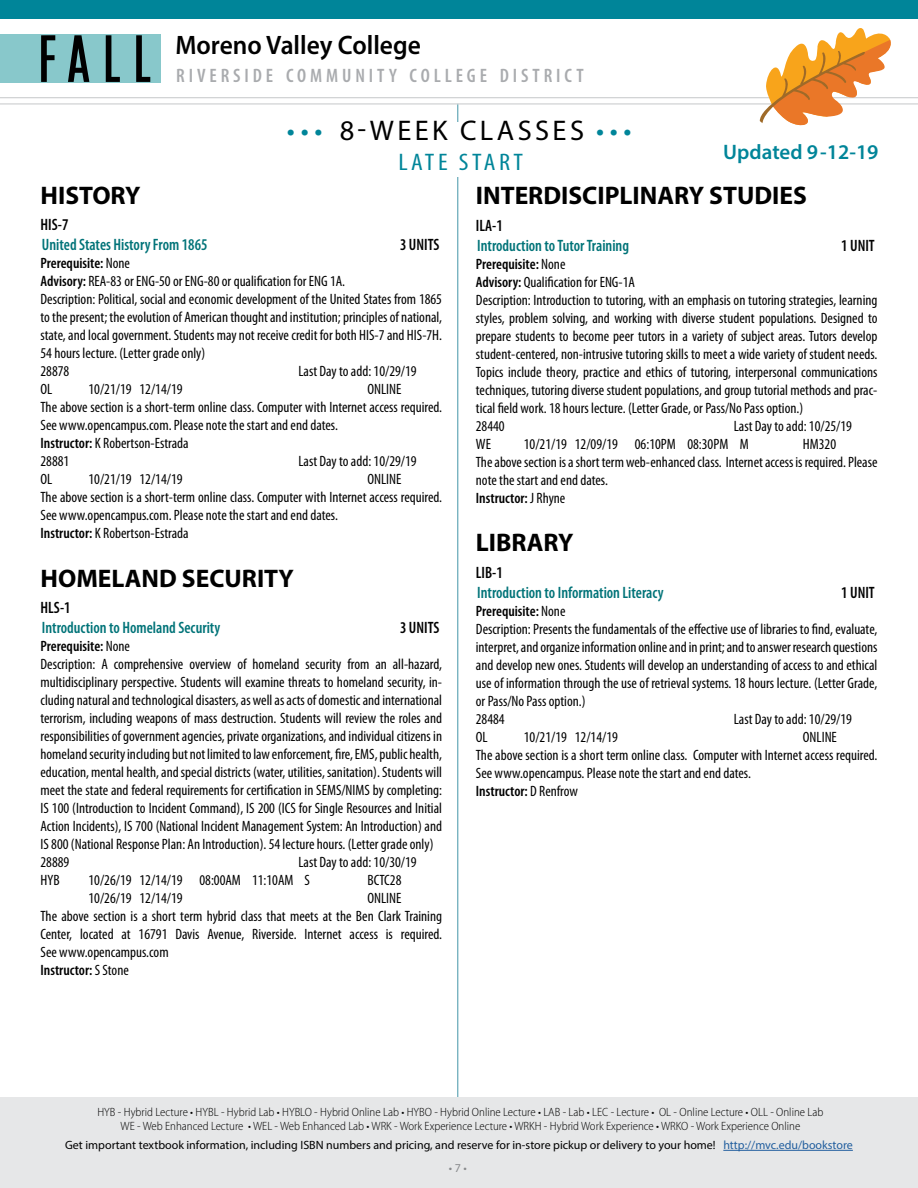
<style>
.page{position:relative;width:918px;height:1188px;background:#fff}
.page>*{position:absolute;margin:0;border:0;box-sizing:border-box;transform-origin:0 0}
.t1{font:28.5px "Myriad Pro";letter-spacing:.12em;color:#000}
.t2{font:600 26.85px "Myriad Pro";color:#000;scale:.95 1}
.t3{font:700 25.5px "Myriad Pro";color:#000}
.t4{font:condensed 24px "Myriad Pro";letter-spacing:.13em;color:#008599;scale:1.12 1}
.t5{font:600 21px "Myriad Pro";color:#008599}
.t6{font:600 condensed 19.5px "Myriad Pro";letter-spacing:.2em;color:#a9abae}
.t7{font:600 condensed 16.5px "Myriad Pro";color:#007378;scale:.95 1}
.t8{font:600 condensed 16.5px "Myriad Pro";color:#000;scale:.95 1}
.t9{font:condensed 15px/18px "Myriad Pro";color:#000}
.t10{font:300 semi-condensed 12px/14.4px "Myriad Pro";color:#000;text-align:center}
.t11{font:12px "Myriad Pro";color:#000}
.t12{font:12px "Myriad Pro";color:#888a8c}
.s1{color:#008599}
.s2{font-weight:600}
.s3{color:#215e9e}
</style>
<div class="page">
<hr style="left:457px;top:104px;width:1px;height:1004px;background:#4396a8">
<div style="left:0;top:1097px;width:918px;height:91px;background:#e6e7e8"></div>
<hr style="left:723px;top:1150px;width:130px;height:1px;background:#215e9e">
<hr style="left:0;top:97px;width:918px;height:1px;background:#d1d3d4">
<hr style="left:0;top:103px;width:918px;height:2px;background:#d1d3d4">
<svg style="left:760px;top:28px;width:135px;height:98px"></svg>
<div style="left:0;top:0;width:918px;height:18px;background:#008599"></div>
<div style="left:0;top:34px;width:161px;height:48px;background:#88c8cb"></div>
<svg style="left:41px;top:35px;width:109px;height:47px"></svg>
<h2 class="t2" style="left:175px;top:28px;width:260px">Moreno Valley College</h2>
<h3 class="t6" style="left:176px;top:63px;width:409px">RIVERSIDE COMMUNITY COLLEGE DISTRICT</h3>
<h1 class="t1" style="left:287px;top:113px;width:346px"><span class="s1">•••</span> 8-WEEK CLASSES <span class="s1">•••</span></h1>
<h3 class="t4" style="left:398px;top:148px;width:113px">LATE START</h3>
<h3 class="t5" style="left:723px;top:139px;width:157px">Updated 9-12-19</h3>
<h3 class="t3" style="left:40px;top:179px;width:102px">HISTORY</h3>
<p class="t8" style="left:40px;top:215px;width:31px">HIS-7</p>
<p class="t7" style="left:42px;top:234px;width:176px">United States History From 1865</p>
<p class="t8" style="left:400px;top:234px;width:43px">3 UNITS</p>
<p class="t9" style="left:40px;top:254px;width:403px"><span class="s2">Prerequisite:</span> None<br><span class="s2">Advisory:</span> REA-83 or ENG-50 or ENG-80 or qualification for ENG 1A.<br>Description: Political, social and economic development of the United States from 1865 to the present; the evolution of American thought and institution; principles of national, state, and local government. Students may not receive credit for both HIS-7 and HIS-7H.<br>54 hours lecture. (Letter grade only)<br>28878</p>
<p class="t9" style="left:298px;top:362px;width:120px">Last Day to add: 10/29/19</p>
<p class="t9" style="left:40px;top:380px;width:403px;text-indent:327px">ONLINE<br>The above section is a short-term online class. Computer with Internet access required.<br>See www.opencampus.com. Please note the start and end dates.<br><span class="s2">Instructor:</span> K Robertson-Estrada<br>28881</p>
<p class="t9" style="left:40px;top:380px;width:13px">OL</p>
<p class="t9" style="left:88px;top:380px;width:96px">10/21/19 12/14/19</p>
<p class="t9" style="left:298px;top:452px;width:120px">Last Day to add: 10/29/19</p>
<p class="t9" style="left:40px;top:470px;width:13px">OL</p>
<p class="t9" style="left:88px;top:470px;width:96px">10/21/19 12/14/19</p>
<p class="t9" style="left:40px;top:470px;width:403px;text-indent:327px">ONLINE<br>The above section is a short-term online class. Computer with Internet access required.<br>See www.opencampus.com. Please note the start and end dates.<br><span class="s2">Instructor:</span> K Robertson-Estrada</p>
<h3 class="t3" style="left:40px;top:561px;width:255px">HOMELAND SECURITY</h3>
<p class="t8" style="left:40px;top:598px;width:33px">HLS-1</p>
<p class="t7" style="left:42px;top:617px;width:189px">Introduction to Homeland Security</p>
<p class="t8" style="left:400px;top:617px;width:43px">3 UNITS</p>
<p class="t9" style="left:40px;top:637px;width:403px"><span class="s2">Prerequisite:</span> None<br>Description: A comprehensive overview of homeland security from an all-hazard, multidisciplinary perspective. Students will examine threats to homeland security, in&shy;cluding natural and technological disasters, as well as acts of domestic and international terrorism, including weapons of mass destruction. Students will review the roles and responsibilities of government agencies, private organizations, and individual citizens in homeland security including but not limited to law enforcement, fire, EMS, public health, education, mental health, and special districts (water, utilities, sanitation). Students will meet the state and federal requirements for certification in SEMS/NIMS by completing:<br>IS 100 (Introduction to Incident Command), IS 200 (ICS for Single Resources and Initial Action Incidents), IS 700 (National Incident Management System: An Introduction) and IS 800 (National Response Plan: An Introduction). 54 lecture hours. (Letter grade only)<br>28889</p>
<p class="t9" style="left:298px;top:853px;width:120px">Last Day to add: 10/30/19</p>
<p class="t9" style="left:40px;top:871px;width:21px">HYB</p>
<p class="t9" style="left:88px;top:871px;width:223px">10/26/19 12/14/19 08:00AM 11:10AM S</p>
<p class="t9" style="left:368px;top:871px;width:35px">BCTC28</p>
<p class="t9" style="left:88px;top:889px;width:96px">10/26/19 12/14/19</p>
<p class="t9" style="left:40px;top:889px;width:403px;text-indent:327px">ONLINE<br>The above section is a short term hybrid class that meets at the Ben Clark Training Center, located at 16791 Davis Avenue, Riverside. Internet access is required.<br>See www.opencampus.com<br><span class="s2">Instructor:</span> S Stone</p>
<h3 class="t3" style="left:476px;top:179px;width:332px">INTERDISCIPLINARY STUDIES</h3>
<p class="t8" style="left:476px;top:215px;width:30px">ILA-1</p>
<p class="t7" style="left:477px;top:235px;width:161px">Introduction to Tutor Training</p>
<p class="t8" style="left:841px;top:235px;width:37px">1 UNIT</p>
<p class="t9" style="left:476px;top:254px;width:403px"><span class="s2">Prerequisite:</span> None<br><span class="s2">Advisory:</span> Qualification for ENG-1A<br>Description: Introduction to tutoring, with an emphasis on tutoring strategies, learning styles, problem solving, and working with diverse student populations. Designed to prepare students to become peer tutors in a variety of subject areas. Tutors develop student-centered, non-intrusive tutoring skills to meet a wide variety of student needs.<br>Topics include theory, practice and ethics of tutoring, interpersonal communications techniques, tutoring diverse student populations, and group tutorial methods and prac&shy;tical field work. 18 hours lecture. (Letter Grade, or Pass/No Pass option.)<br>28440</p>
<p class="t9" style="left:734px;top:416px;width:120px">Last Day to add: 10/25/19</p>
<p class="t9" style="left:476px;top:434px;width:17px">WE</p>
<p class="t9" style="left:524px;top:434px;width:226px">10/21/19 12/09/19 06:10PM 08:30PM M</p>
<p class="t9" style="left:476px;top:434px;width:403px;text-indent:327px">HM320<br>The above section is a short term web-enhanced class. Internet access is required. Please note the start and end dates.<br><span class="s2">Instructor:</span> J Rhyne</p>
<h3 class="t3" style="left:476px;top:526px;width:99px">LIBRARY</h3>
<p class="t8" style="left:476px;top:562px;width:30px">LIB-1</p>
<p class="t7" style="left:477px;top:582px;width:198px">Introduction to Information Literacy</p>
<p class="t8" style="left:841px;top:582px;width:37px">1 UNIT</p>
<p class="t9" style="left:476px;top:601px;width:403px"><span class="s2">Prerequisite:</span> None<br>Description: Presents the fundamentals of the effective use of libraries to find, evaluate, interpret, and organize information online and in print; and to answer research questions and develop new ones. Students will develop an understanding of access to and ethical use of information through the use of retrieval systems. 18 hours lecture. (Letter Grade, or Pass/No Pass option.)<br>28484</p>
<p class="t9" style="left:734px;top:709px;width:120px">Last Day to add: 10/29/19</p>
<p class="t9" style="left:476px;top:727px;width:403px;text-indent:327px">ONLINE<br>The above section is a short term online class. Computer with Internet access required.<br>See www.opencampus. Please note the start and end dates.<br><span class="s2">Instructor:</span> D Renfrow</p>
<p class="t9" style="left:476px;top:727px;width:13px">OL</p>
<p class="t9" style="left:524px;top:727px;width:96px">10/21/19 12/14/19</p>
<p class="t10" style="left:97px;top:1105px;width:727px">HYB - Hybrid Lecture • HYBL - Hybrid Lab • HYBLO - Hybrid Online Lab • HYBO - Hybrid Online Lecture • LAB - Lab • LEC - Lecture • OL - Online Lecture • OLL - Online Lab<br>WE - Web Enhanced Lecture • WEL - Web Enhanced Lab • WRK - Work Experience Lecture • WRKH - Hybrid Work Experience • WRKO - Work Experience Online</p>
<p class="t11" style="left:65px;top:1138px;width:789px">Get important textbook information, including ISBN numbers and pricing, and reserve for in-store pickup or delivery to your home! <span class="s3">http://mvc.edu/bookstore</span></p>
<p class="t12" style="left:449px;top:1160px;width:20px">• 7 •</p>
</div>
